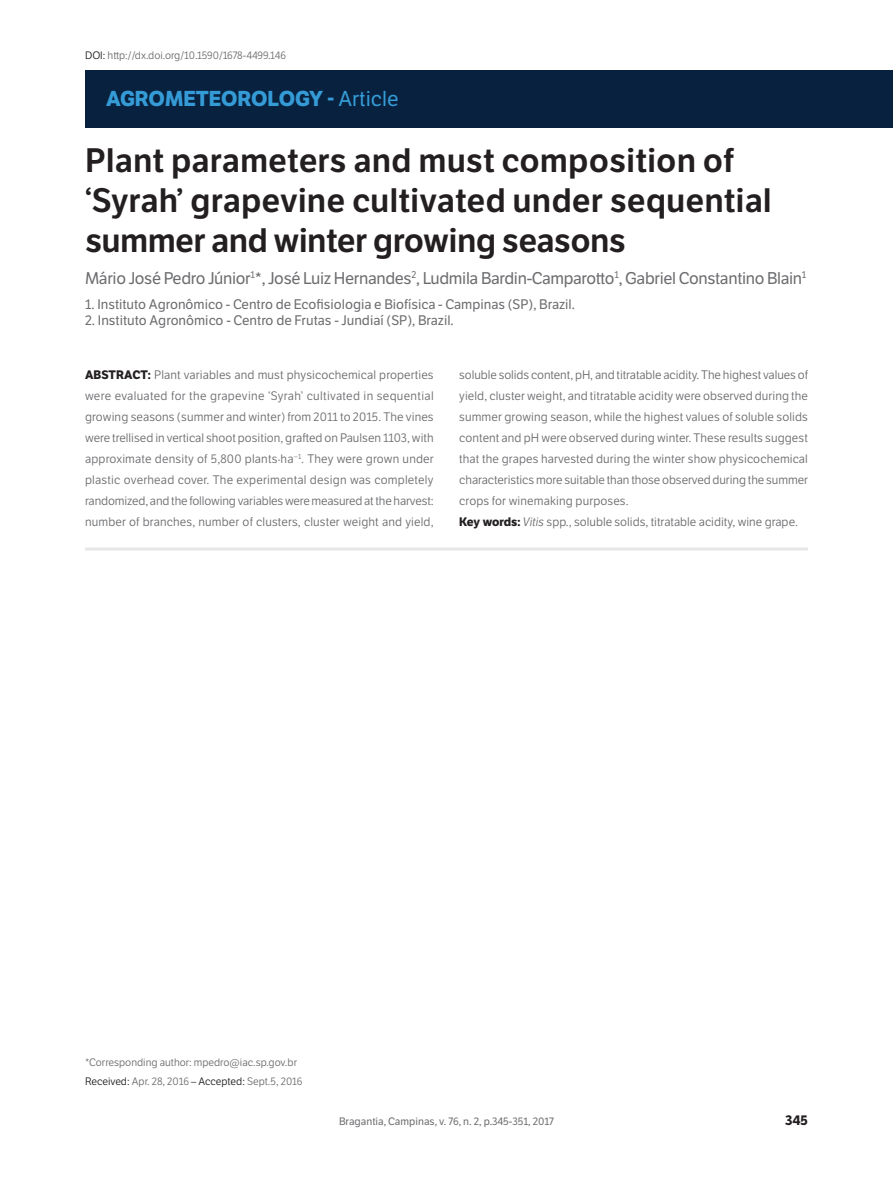
<style>
.page{position:relative;width:893px;height:1191px;background:#fff}
.page>*{position:absolute;margin:0;border:0;box-sizing:border-box;transform-origin:0 0}
.t1{font:600 33px/39.6px "LFT Etica";color:#231f20}
.t2{font:700 21px "LFT Etica";color:#359bd6}
.t3{font:16.5px "LFT Etica";letter-spacing:-.02em;color:#6c6d70}
.t4{font:13.5px "LFT Etica";color:#6c6d70}
.t5{font:700 13.5px "LFT Etica";color:#231f20}
.t6{font:12px/21px "LFT Etica";letter-spacing:.01em;color:#6c6d70;text-align:justify}
.t7{font:10.5px/18.9px "LFT Etica";color:#6c6d70}
.t8{font:10.5px "LFT Etica";color:#6c6d70}
.s1{color:#231f20}
.s2{font-weight:400}
.s3{font-weight:700;color:#231f20}
.s4{font-family:"Minion Pro"}
.s5{font-style:italic}
</style>
<div class="page">
<div style="left:85px;top:70px;width:808px;height:57px;background:#08213f"></div>
<hr style="left:85px;top:547px;width:723px;height:3px;background:#e6e7e9">
<p class="t7" style="left:85px;top:46px;width:202px"><span class="s1">DOI:</span> http://dx.doi.org/10.1590/1678-4499.146</p>
<h2 class="t2" style="left:106px;top:86px;width:294px">AGROMETEOROLOGY - <span class="s2">Article</span></h2>
<h1 class="t1" style="left:85px;top:141px;width:688px">Plant parameters and must composition of ‘Syrah’ grapevine cultivated under sequential summer and winter growing seasons</h1>
<h3 class="t3" style="left:85px;top:268px;width:723px">Mário José Pedro Júnior<sup>1</sup>*, José Luiz Hernandes<sup>2</sup>, Ludmila Bardin-Camparotto<sup>1</sup>, Gabriel Constantino Blain<sup>1</sup></h3>
<p class="t4" style="left:85px;top:296px;width:492px">1. Instituto Agronômico - Centro de Ecofisiologia e Biofísica - Campinas (SP), Brazil.</p>
<p class="t4" style="left:85px;top:312px;width:370px">2. Instituto Agronômico - Centro de Frutas - Jundiaí (SP), Brazil.</p>
<p class="t6" style="left:85px;top:365px;width:350px"><span class="s3">ABSTRACT:</span> Plant variables and must physicochemical properties were evaluated for the grapevine ‘Syrah’ cultivated in sequential growing seasons (summer and winter) from 2011 to 2015. The vines were trellised in vertical shoot position, grafted on Paulsen 1103, with approximate density of 5,800 plants<span class="s4">∙</span>ha<sup>−1</sup>. They were grown under plastic overhead cover. The experimental design was completely randomized, and the following variables were measured at the harvest: number of branches, number of clusters, cluster weight and yield,</p>
<p class="t6" style="left:459px;top:365px;width:350px;text-align:left">soluble solids content, pH, and titratable acidity. The highest values of yield, cluster weight, and titratable acidity were observed during the summer growing season, while the highest values of soluble solids content and pH were observed during winter. These results suggest that the grapes harvested during the winter show physicochemical characteristics more suitable than those observed during the summer crops for winemaking purposes.<br><span class="s3">KEY WORDS:</span> <span class="s5">Vitis</span> spp., soluble solids, titratable acidity, wine grape.</p>
<p class="t7" style="left:85px;top:1052px;width:219px">*Corresponding author: mpedro@iac.sp.gov.br<br><span class="s1">Received:</span> Apr. 28, 2016 <span class="s1">– Accepted:</span> Sept.5, 2016</p>
<p class="t8" style="left:339px;top:1115px;width:216px">Bragantia, Campinas, v. 76, n. 2, p.345-351, 2017</p>
<p class="t5" style="left:785px;top:1112px;width:24px">345</p>
</div>
